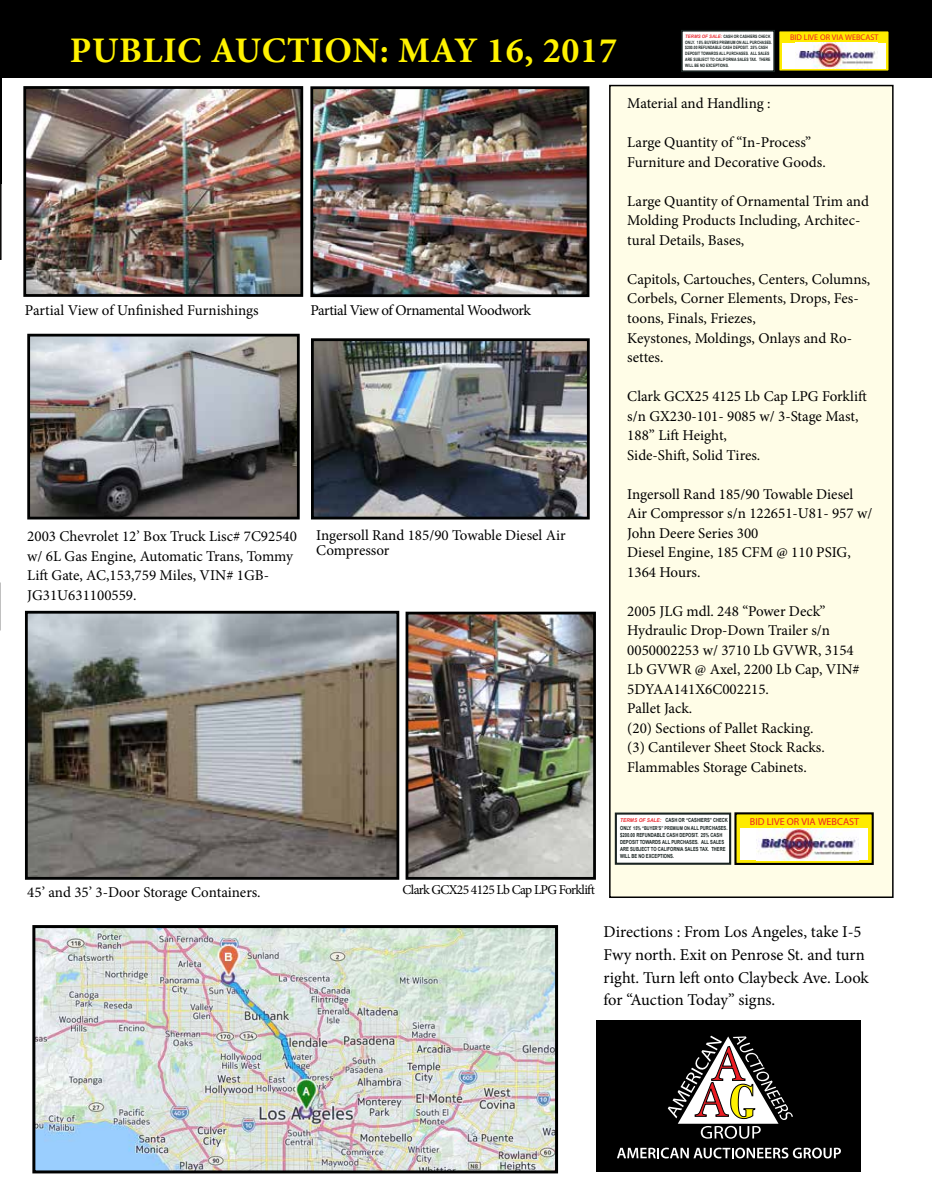
<style>
.page{position:relative;width:932px;height:1202px;background:#fff}
.page>*{position:absolute;margin:0;border:0;box-sizing:border-box;transform-origin:0 0}
.t1{font:700 36px "Minion Pro";letter-spacing:.02em;color:#fff200}
.t2{font:16.5px/22.5px "Minion Pro";color:#000}
.t3{font:15px/19.5px "Minion Pro";color:#000}
.t4{font:15px "Minion Pro";letter-spacing:-.03em;color:#000}
.t5{font:13.5px "Minion Pro";letter-spacing:-.05em;color:#000}
.t6{font:800 10.2px "Franklin Gothic";color:#ed2024}
.t7{font:800 8.25px "Franklin Gothic";color:#ed2024}
.t8{font:700 5.55px/7.2px "Arial";color:#192321;scale:.75 1}
.t9{font:700 5.25px "Arial";color:#192321;scale:.75 1}
.t10{font:700 4.5px/5.8px "Arial";color:#192321;scale:.75 1}
.s1{font-style:italic;font-size:4.65px;color:#ea2f35}
.s2{font-style:italic;font-size:5.25px;color:#ea2f35}
.s3{font-size:5.55px}
</style>
<div class="page">
<div style="left:610px;top:86px;width:282px;height:811px;background:#fffde7"></div>
<div style="left:609px;top:85px;width:284px;height:813px;border:2px solid #000"></div>
<div style="left:616px;top:813px;width:114px;height:50px;background:#fff"></div>
<div style="left:614px;top:812px;width:117px;height:52px;border:2px solid #192321"></div>
<div style="left:735px;top:813px;width:137px;height:51px;background:#feeb00"></div>
<div style="left:734px;top:812px;width:139px;height:53px;border:2px solid #000"></div>
<div style="left:740px;top:828px;width:127px;height:32px;background:#fff"></div>
<img style="left:756px;top:828px;width:102px;height:32px">
<svg style="left:0;top:181px;width:2px;height:79px"></svg>
<hr style="left:0;top:0;width:1px;height:183px;background:#000">
<div style="left:0;top:0;width:932px;height:77px;background:#000"></div>
<div style="left:681px;top:31px;width:93px;height:40px;background:#fff"></div>
<div style="left:681px;top:30px;width:94px;height:42px;border:2px solid #192321"></div>
<div style="left:778px;top:31px;width:111px;height:40px;background:linear-gradient(to right,#feeb00,#feeb00)"></div>
<div style="left:777px;top:30px;width:113px;height:42px;border:2px solid #000"></div>
<div style="left:782px;top:43px;width:103px;height:25px;background:#fff"></div>
<img style="left:795px;top:43px;width:82px;height:25px">
<img style="left:314px;top:90px;width:271px;height:203px">
<div style="left:310px;top:86px;width:279px;height:211px;border:3px solid #000101"></div>
<img style="left:27px;top:90px;width:272px;height:203px">
<div style="left:23px;top:86px;width:280px;height:211px;border:3px solid #000101"></div>
<img style="left:315px;top:342px;width:270px;height:173px">
<div style="left:311px;top:338px;width:278px;height:181px;border:3px solid #000101"></div>
<img style="left:36px;top:929px;width:518px;height:240px">
<div style="left:32px;top:925px;width:526px;height:248px;border:3px solid #000101"></div>
<img style="left:409px;top:615px;width:183px;height:260px">
<div style="left:405px;top:611px;width:191px;height:268px;border:3px solid #000101"></div>
<img style="left:31px;top:338px;width:265px;height:177px">
<div style="left:27px;top:334px;width:273px;height:185px;border:3px solid #000101"></div>
<img style="left:29px;top:615px;width:366px;height:260px">
<div style="left:25px;top:611px;width:374px;height:268px;border:3px solid #000101"></div>
<div style="left:596px;top:1020px;width:264px;height:151px;background:#000"></div>
<svg style="left:667px;top:1035px;width:125px;height:103px"></svg>
<svg style="left:617px;top:1147px;width:223px;height:11px"></svg>
<h1 class="t1" style="left:70px;top:25px;width:548px">PUBLIC AUCTION: MAY 16, 2017</h1>
<p class="t10" style="left:685px;top:33px;width:117px"><span class="s1">TERMS OF SALE:</span> CASH OR CASHIERS CHECK ONLY. 15% BUYERS PREMIUM ON ALL PURCHASES. $200.00 REFUNDABLE CASH DEPOSIT. 25% CASH DEPOSIT TOWARDS ALL PURCHASES. ALL SALES ARE SUBJECT TO CALIFORNIA SALES TAX. THERE WILL BE NO EXCEPTIONS.</p>
<p class="t7" style="left:790px;top:32px;width:90px">BID LIVE OR VIA WEBCAST</p>
<p class="t3" style="left:25px;top:301px;width:235px">Partial View of Unfinished Furnishings</p>
<p class="t4" style="left:310px;top:300px;width:222px">Partial View of Ornamental Woodwork</p>
<p class="t3" style="left:27px;top:527px;width:271px">2003 Chevrolet 12’ Box Truck Lisc# 7C92540 w/ 6L Gas Engine, Automatic Trans, Tommy Lift Gate, AC,153,759 Miles, VIN# 1GB-JG31U631100559.</p>
<p class="t3" style="left:316px;top:528px;width:251px;line-height:15px">Ingersoll Rand 185/90 Towable Diesel Air<br>Compressor</p>
<p class="t3" style="left:627px;top:94px;width:145px">Material and Handling :</p>
<p class="t3" style="left:627px;top:133px;width:200px">Large Quantity of “In-Process”<br>Furniture and Decorative Goods.</p>
<p class="t3" style="left:627px;top:191px;width:243px">Large Quantity of Ornamental Trim and<br>Molding Products Including, Architec&shy;tural Details, Bases,</p>
<p class="t3" style="left:627px;top:269px;width:244px">Capitols, Cartouches, Centers, Columns,<br>Corbels, Corner Elements, Drops, Fes&shy;toons, Finals, Friezes,<br>Keystones, Moldings, Onlays and Ro&shy;settes.</p>
<p class="t3" style="left:627px;top:386px;width:241px">Clark GCX25 4125 Lb Cap LPG Forklift s/n GX230-101- 9085 w/ 3-Stage Mast,<br>188” Lift Height,<br>Side-Shift, Solid Tires.</p>
<p class="t3" style="left:627px;top:484px;width:246px">Ingersoll Rand 185/90 Towable Diesel<br>Air Compressor s/n 122651-U81- 957 w/<br>John Deere Series 300<br>Diesel Engine, 185 CFM @ 110 PSIG,<br>1364 Hours.</p>
<p class="t3" style="left:627px;top:601px;width:234px">2005 JLG mdl. 248 “Power Deck”<br>Hydraulic Drop-Down Trailer s/n<br>0050002253 w/ 3710 Lb GVWR, 3154<br>Lb GVWR @ Axel, 2200 Lb Cap, VIN#<br>5DYAA141X6C002215.<br>Pallet Jack.<br>(20) Sections of Pallet Racking.<br>(3) Cantilever Sheet Stock Racks.<br>Flammables Storage Cabinets.</p>
<p class="t3" style="left:27px;top:882px;width:235px">45’ and 35’ 3-Door Storage Containers.</p>
<p class="t5" style="left:402px;top:880px;width:194px">Clark GCX25 4125 Lb Cap LPG Forklift</p>
<p class="t8" style="left:620px;top:817px;width:145px"><span class="s2">TERMS OF SALE:</span> CASH OR “CASHIERS” CHECK</p>
<p class="t9" style="left:620px;top:824px;width:145px"><span class="s3">ONLY</span>. 15% “BUYER’S” PREMIUM ON <span class="s3">ALL PURCHASES.</span></p>
<p class="t8" style="left:620px;top:831px;width:142px">$200.00 REFUNDABLE CASH DEPOSIT. 25% CASH DEPOSIT TOWARDS ALL PURCHASES. ALL SALES ARE SUBJECT TO CALIFORNIA SALES TAX. THERE WILL BE NO EXCEPTIONS.</p>
<p class="t6" style="left:750px;top:815px;width:111px">BID LIVE OR VIA WEBCAST</p>
<p class="t2" style="left:603px;top:921px;width:267px">Directions : From Los Angeles, take I-5<br>Fwy north. Exit on Penrose St. and turn right. Turn left onto Claybeck Ave. Look for “Auction Today” signs.</p>
</div>
